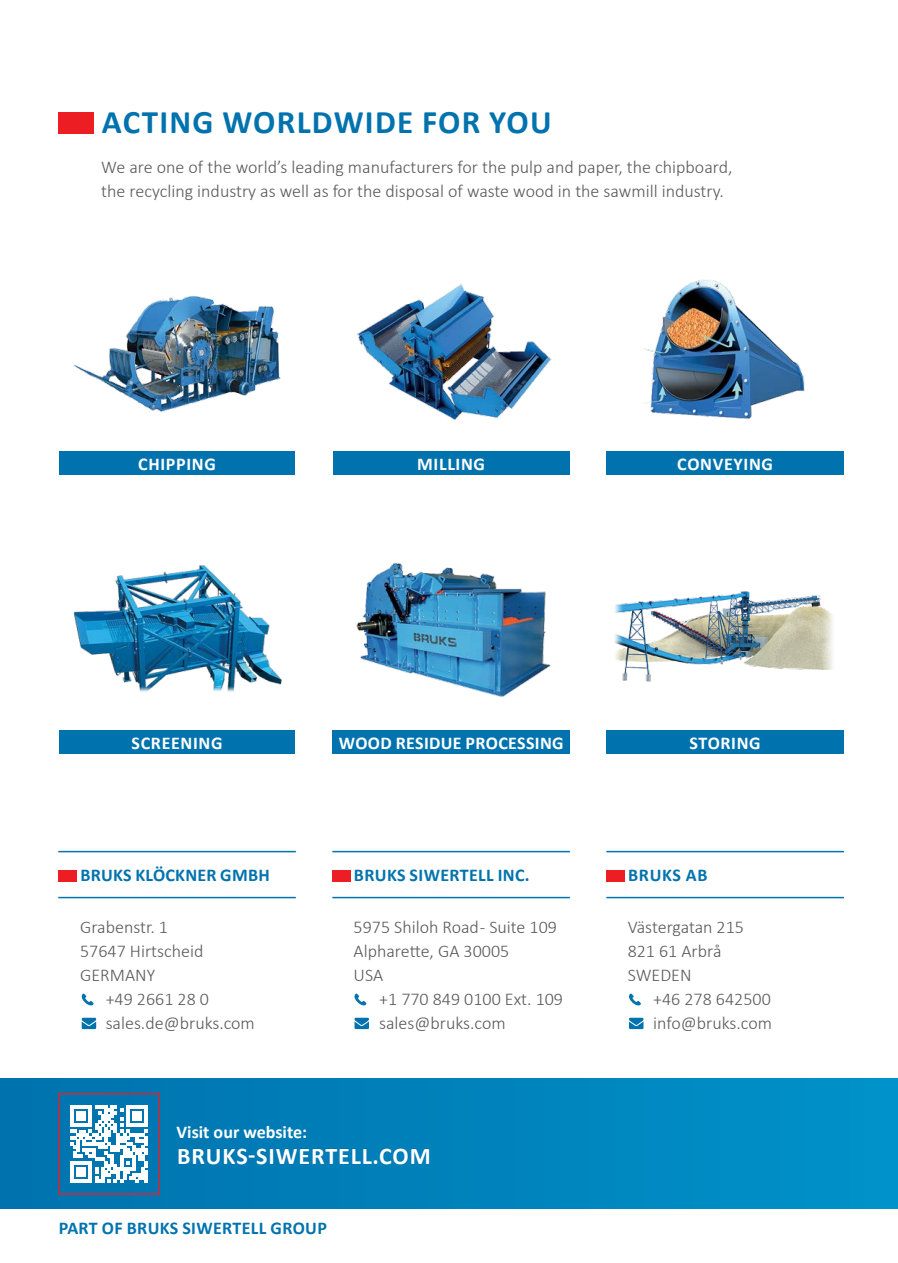
<style>
.page{position:relative;width:898px;height:1263px;background:#fff}
.page>*{position:absolute;margin:0;border:0;box-sizing:border-box;transform-origin:0 0}
.t1{font:700 33px "Calibri";letter-spacing:.04em;color:#0073ae}
.t2{font:700 24px "Calibri";letter-spacing:.04em;color:#fff}
.t3{font:300 18px/24px "Calibri";color:#58595b}
.t4{font:700 18px "Calibri";letter-spacing:.035em;color:#fff}
.t5{font:700 18px "Calibri";letter-spacing:.02em;color:#0073ae}
</style>
<div class="page">
<div style="left:0;top:1079px;width:897px;height:130px;background:linear-gradient(to right,#0072ad,#0092ca)"></div>
<div style="left:58px;top:870px;width:19px;height:11px;background:#ed1d24"></div>
<hr style="left:58px;top:851px;width:238px;height:1px;background:#0073ae">
<hr style="left:58px;top:897px;width:238px;height:1px;background:#0073ae">
<hr style="left:332px;top:851px;width:237px;height:1px;background:#0073ae">
<hr style="left:332px;top:897px;width:237px;height:1px;background:#0073ae">
<div style="left:332px;top:870px;width:19px;height:11px;background:#ed1d24"></div>
<hr style="left:606px;top:851px;width:237px;height:1px;background:#0073ae">
<hr style="left:606px;top:897px;width:237px;height:1px;background:#0073ae">
<div style="left:606px;top:870px;width:19px;height:11px;background:#ed1d24"></div>
<div style="left:58px;top:112px;width:36px;height:21px;background:#ed1d24"></div>
<img style="left:73px;top:295px;width:208px;height:117px">
<div style="left:59px;top:451px;width:236px;height:23px;background:#0073ae"></div>
<img style="left:73px;top:565px;width:209px;height:127px">
<div style="left:59px;top:730px;width:236px;height:24px;background:#0073ae"></div>
<img style="left:356px;top:284px;width:196px;height:136px">
<div style="left:333px;top:451px;width:236px;height:23px;background:#0073ae"></div>
<img style="left:356px;top:563px;width:195px;height:134px">
<div style="left:333px;top:730px;width:236px;height:24px;background:#0073ae"></div>
<img style="left:644px;top:280px;width:161px;height:139px">
<div style="left:606px;top:451px;width:237px;height:23px;background:#0073ae"></div>
<img style="left:614px;top:591px;width:219px;height:91px">
<div style="left:606px;top:730px;width:237px;height:24px;background:#0073ae"></div>
<div style="left:178px;top:1147px;width:251px;height:18px;background:#007ab4"></div>
<div style="left:58px;top:1093px;width:102px;height:101px;border:1px solid #ed1d24"></div>
<svg style="left:70px;top:1105px;width:78px;height:78px"></svg>
<svg style="left:82px;top:1018px;width:14px;height:11px"></svg>
<svg style="left:81px;top:993px;width:13px;height:13px"></svg>
<svg style="left:354px;top:1018px;width:15px;height:11px"></svg>
<svg style="left:354px;top:993px;width:12px;height:13px"></svg>
<svg style="left:629px;top:1018px;width:14px;height:11px"></svg>
<svg style="left:629px;top:993px;width:11px;height:13px"></svg>
<h1 class="t1" style="left:102px;top:102px;width:451px">ACTING WORLDWIDE FOR YOU</h1>
<p class="t3" style="left:101px;top:155px;width:632px">We are one of the world’s leading manufacturers for the pulp and paper, the chipboard, the recycling industry as well as for the disposal of waste wood in the sawmill industry.</p>
<p class="t4" style="left:138px;top:452px;width:79px">CHIPPING</p>
<p class="t4" style="left:417px;top:452px;width:69px">MILLING</p>
<p class="t4" style="left:677px;top:452px;width:97px">CONVEYING</p>
<p class="t4" style="left:131px;top:732px;width:92px">SCREENING</p>
<p class="t4" style="left:339px;top:732px;width:226px">WOOD RESIDUE PROCESSING</p>
<p class="t4" style="left:689px;top:732px;width:73px">STORING</p>
<p class="t5" style="left:80px;top:864px;width:179px">BRUKS KLÖCKNER GMBH</p>
<p class="t5" style="left:354px;top:864px;width:22px">BRUKS</p>
<p class="t5" style="left:409px;top:864px;width:11px">SIWERTELL</p>
<p class="t5" style="left:497px;top:864px;width:33px">INC.</p>
<p class="t5" style="left:627px;top:864px;width:81px">BRUKS AB</p>
<p class="t3" style="left:80px;top:915px;width:125px">Grabenstr. 1<br>57647 Hirtscheid<br>GERMANY</p>
<p class="t3" style="left:106px;top:987px;width:151px">+49 2661 28 0 sales.de@bruks.com</p>
<p class="t3" style="left:353px;top:915px;width:205px">5975 Shiloh Road - Suite 109<br>Alpharette, GA 30005<br>USA</p>
<p class="t3" style="left:379px;top:987px;width:185px">+1 770 849 0100 Ext. 109 sales@bruks.com</p>
<p class="t3" style="left:627px;top:915px;width:118px">Västergatan 215<br>821 61 Arbrå<br>SWEDEN</p>
<p class="t3" style="left:653px;top:987px;width:120px">+46 278 642500 info@bruks.com</p>
<p class="t4" style="left:176px;top:1120px;width:132px">VISIT OUR WEBSITE:</p>
<h2 class="t2" style="left:177px;top:1141px;width:255px">BRUKS-SIWERTELL.COM</h2>
<p class="t5" style="left:59px;top:1217px;width:270px">PART OF BRUKS SIWERTELL GROUP</p>
</div>
